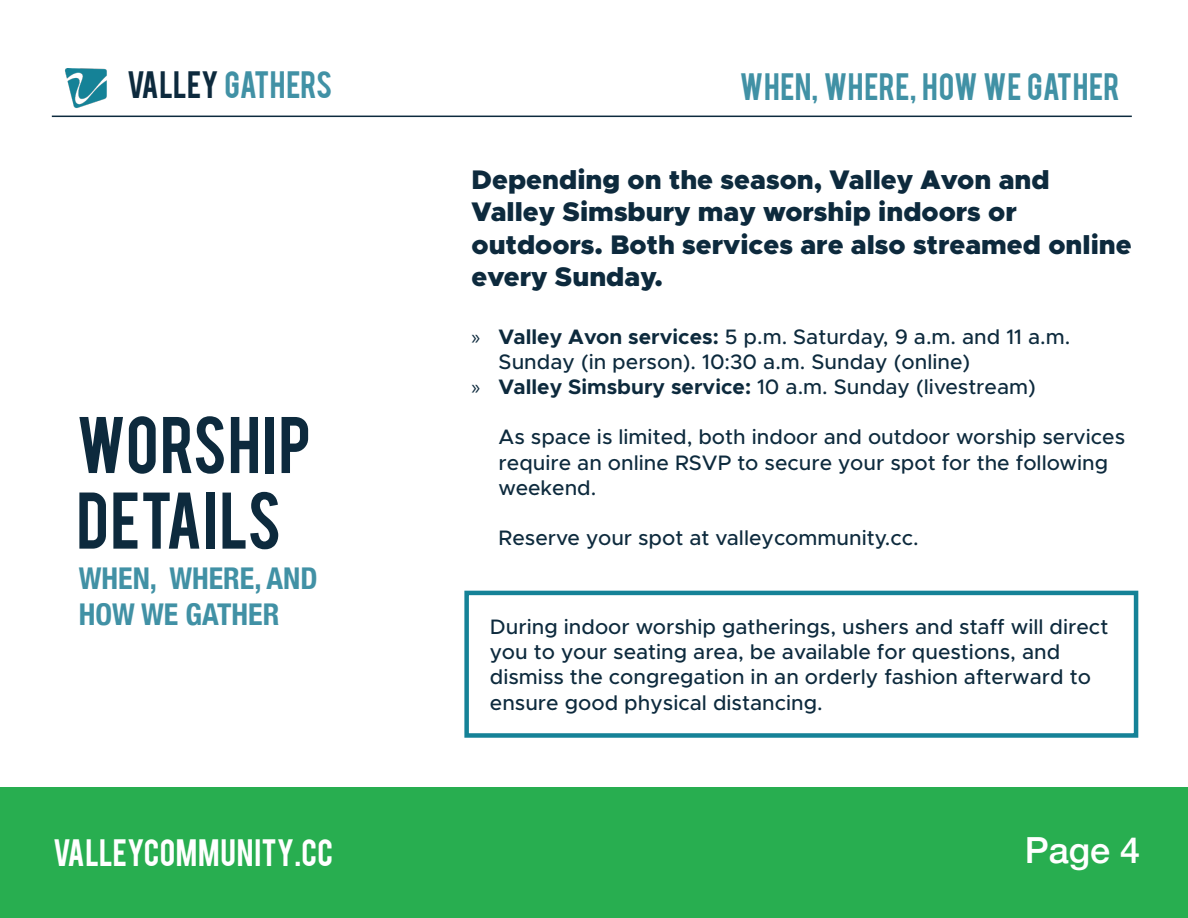
<style>
.page{position:relative;width:1188px;height:918px;background:#fff}
.page>*{position:absolute;margin:0;border:0;box-sizing:border-box;transform-origin:0 0}
.t1{font:63px "Bebas";letter-spacing:.02em;color:#0d2a3d}
.t2{font:500 36px "Helvetica Neue";color:#fff}
.t3{font:700 condensed 30px/36px "Helvetica Neue";color:#4191a5}
.t4{font:30px "Bebas";letter-spacing:.02em;color:#4191a5}
.t5{font:30px "Bebas";letter-spacing:.015em;color:#fff}
.t6{font:30px "Bebas";color:#4191a5}
.t7{font:900 27px/32.4px "Metropolis";color:#0d2a3d}
.t8{font:500 21px/25.2px "Metropolis";color:#0d2a3d}
.s1{color:#0d2a3d}
.s2{font-family:"Myriad Pro";font-weight:400}
.s3{font-weight:700}
</style>
<div class="page">
<div style="left:464px;top:591px;width:674px;height:147px;background:#fff;border:4px solid #158297"></div>
<div style="left:0;top:787px;width:1188px;height:131px;background:#28ae50"></div>
<hr style="left:52px;top:116px;width:1080px;height:1px;background:#0d2a3d">
<img style="left:65px;top:69px;width:42px;height:39px">
<p class="t6" style="left:127px;top:63px;width:207px"><span class="s1">VALLEY</span> GATHERS</p>
<p class="t1" style="left:76px;top:399px;width:236px">WORSHIP</p>
<p class="t1" style="left:76px;top:475px;width:206px">DETAILS</p>
<p class="t3" style="left:79px;top:558px;width:240px">WHEN, WHERE, AND<br>HOW WE GATHER</p>
<p class="t5" style="left:53px;top:831px;width:281px">VALLEYCOMMUNITY.CC</p>
<p class="t4" style="left:740px;top:65px;width:381px">WHEN, WHERE, HOW WE GATHER</p>
<p class="t7" style="left:472px;top:163px;width:662px">Depending on the season, Valley Avon and Valley Simsbury may worship indoors or outdoors. Both services are also streamed online every Sunday.</p>
<p class="t8" style="left:499px;top:324px;width:573px;text-indent:-27px"><span class="s2">»</span> <span class="s3">Valley Avon services:</span> 5 p.m. Saturday, 9 a.m. and 11 a.m.<br>Sunday (in person). 10:30 a.m. Sunday (online)</p>
<p class="t8" style="left:472px;top:374px;width:566px"><span class="s2">»</span> <span class="s3">Valley Simsbury service:</span> 10 a.m. Sunday (livestream)</p>
<p class="t8" style="left:499px;top:425px;width:628px">As space is limited, both indoor and outdoor worship services require an online RSVP to secure your spot for the following weekend.</p>
<p class="t8" style="left:499px;top:525px;width:422px">Reserve your spot at valleycommunity.cc.</p>
<p class="t8" style="left:490px;top:614px;width:620px">During indoor worship gatherings, ushers and staff will direct you to your seating area, be available for questions, and dismiss the congregation in an orderly fashion afterward to ensure good physical distancing.</p>
<p class="t2" style="left:1025px;top:821px;width:117px">Page 4</p>
</div>
